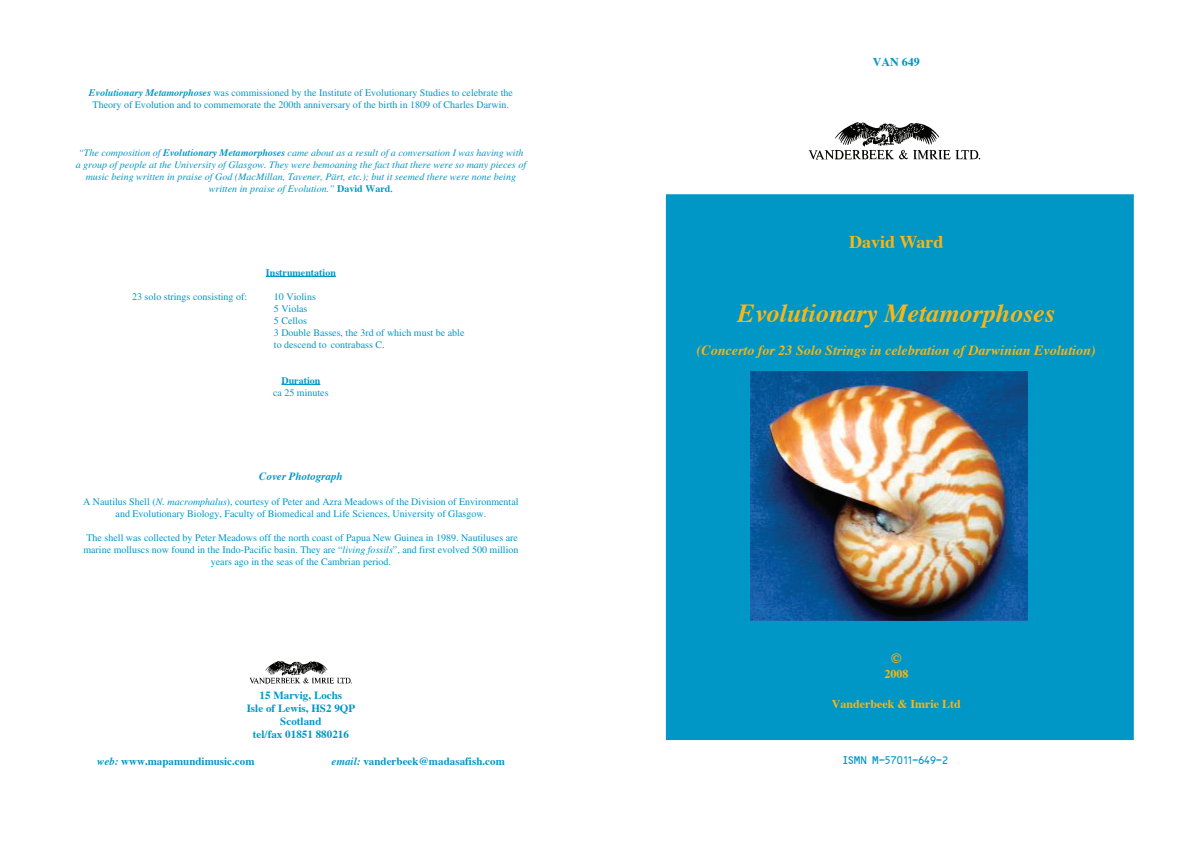
<style>
.page{position:relative;width:1191px;height:842px;background:#fff}
.page>*{position:absolute;margin:0;border:0;box-sizing:border-box;transform-origin:0 0}
.t1{font:italic 700 26px "Times";color:#fbb515}
.t2{font:700 18px "Times";color:#fbb515}
.t3{font:italic 700 14px "Times";color:#fbb515}
.t4{font:700 14px "Times";color:#fbb515}
.t5{font:700 12px "Times";color:#fbb515}
.t6{font:700 12px "Times";color:#0097c6}
.t7{font:700 11px/13.2px "Times";letter-spacing:.005em;color:#0097c6;text-align:center}
.t8{font:italic 700 11px "Times";color:#0097c6}
.t9{font:10px/12px "Times";color:#0097c6;text-align:center}
.t10{font:italic 10px/12px "Times";color:#0097c6;text-align:center}
.t11{font:700 10px "Times";color:#0097c6}
.t12{font:10px "Optical Beta";color:#0097c6}
.s1{font-weight:700;font-style:italic}
.s2{font-weight:700}
.s3{font-weight:700;font-style:normal}
.s4{font-style:italic}
</style>
<div class="page">
<div style="left:666px;top:195px;width:467px;height:544px;background:#0097c6"></div>
<img style="left:751px;top:371px;width:276px;height:250px">
<img style="left:808px;top:122px;width:173px;height:38px">
<hr style="left:266px;top:276px;width:70px;height:1px;background:#0097c6">
<hr style="left:281px;top:384px;width:39px;height:1px;background:#0097c6">
<img style="left:249px;top:661px;width:103px;height:23px">
<p class="t9" style="left:89px;top:86px;width:425px"><span class="s1">Evolutionary Metamorphoses</span> was commissioned by the Institute of Evolutionary Studies to celebrate the<br>Theory of Evolution and to commemorate the 200th anniversary of the birth in 1809 of Charles Darwin.</p>
<p class="t10" style="left:76px;top:146px;width:452px">“The composition of <span class="s2">Evolutionary Metamorphoses</span> came about as a result of a conversation I was having with a group of people at the University of Glasgow. They were bemoaning the fact that there were so many pieces of music being written in praise of God (MacMillan, Tavener, Pärt, etc.); but it seemed there were none being written in praise of Evolution.” <span class="s3">David Ward</span><span class="s2">.</span></p>
<p class="t11" style="left:266px;top:263px;width:71px">Instrumentation</p>
<p class="t9" style="left:132px;top:290px;width:117px">23 solo strings consisting of:</p>
<p class="t9" style="left:274px;top:290px;width:192px;text-align:left">10 Violins<br>5 Violas<br>5 Cellos<br>3 Double Basses, the 3rd of which must be able to descend to contrabass C.</p>
<p class="t11" style="left:281px;top:371px;width:40px">Duration</p>
<p class="t9" style="left:273px;top:386px;width:57px">ca 25 minutes</p>
<p class="t8" style="left:259px;top:466px;width:85px">Cover Photograph</p>
<p class="t9" style="left:83px;top:495px;width:437px">A Nautilus Shell (<span class="s4">N. macromphalus</span>), courtesy of Peter and Azra Meadows of the Division of Environmental and Evolutionary Biology, Faculty of Biomedical and Life Sciences, University of Glasgow.</p>
<p class="t9" style="left:83px;top:531px;width:436px">The shell was collected by Peter Meadows off the north coast of Papua New Guinea in 1989. Nautiluses are marine molluscs now found in the Indo-Pacific basin. They are “<span class="s4">living fossils</span>”, and first evolved 500 million years ago in the seas of the Cambrian period.</p>
<p class="t7" style="left:247px;top:687px;width:110px">15 Marvig, Lochs<br>Isle of Lewis, HS2 9QP<br>Scotland<br>tel/fax 01851 880216</p>
<p class="t7" style="left:97px;top:753px;width:159px"><span class="s4">web:</span> www.mapamundimusic.com</p>
<p class="t7" style="left:331px;top:753px;width:175px"><span class="s4">email:</span> vanderbeek@madasafish.com</p>
<p class="t6" style="left:873px;top:50px;width:48px">VAN 649</p>
<h2 class="t2" style="left:849px;top:225px;width:96px">David Ward</h2>
<h1 class="t1" style="left:737px;top:289px;width:319px">Evolutionary Metamorphoses</h1>
<h3 class="t3" style="left:697px;top:337px;width:400px">(Concerto for 23 Solo Strings in celebration of Darwinian Evolution)</h3>
<h3 class="t4" style="left:891px;top:644px;width:12px">©</h3>
<p class="t5" style="left:884px;top:662px;width:25px">2008</p>
<p class="t5" style="left:831px;top:693px;width:130px">Vanderbeek &amp; Imrie Ltd</p>
<p class="t12" style="left:843px;top:756px;width:106px">ISMN M-57011-649-2</p>
</div>
